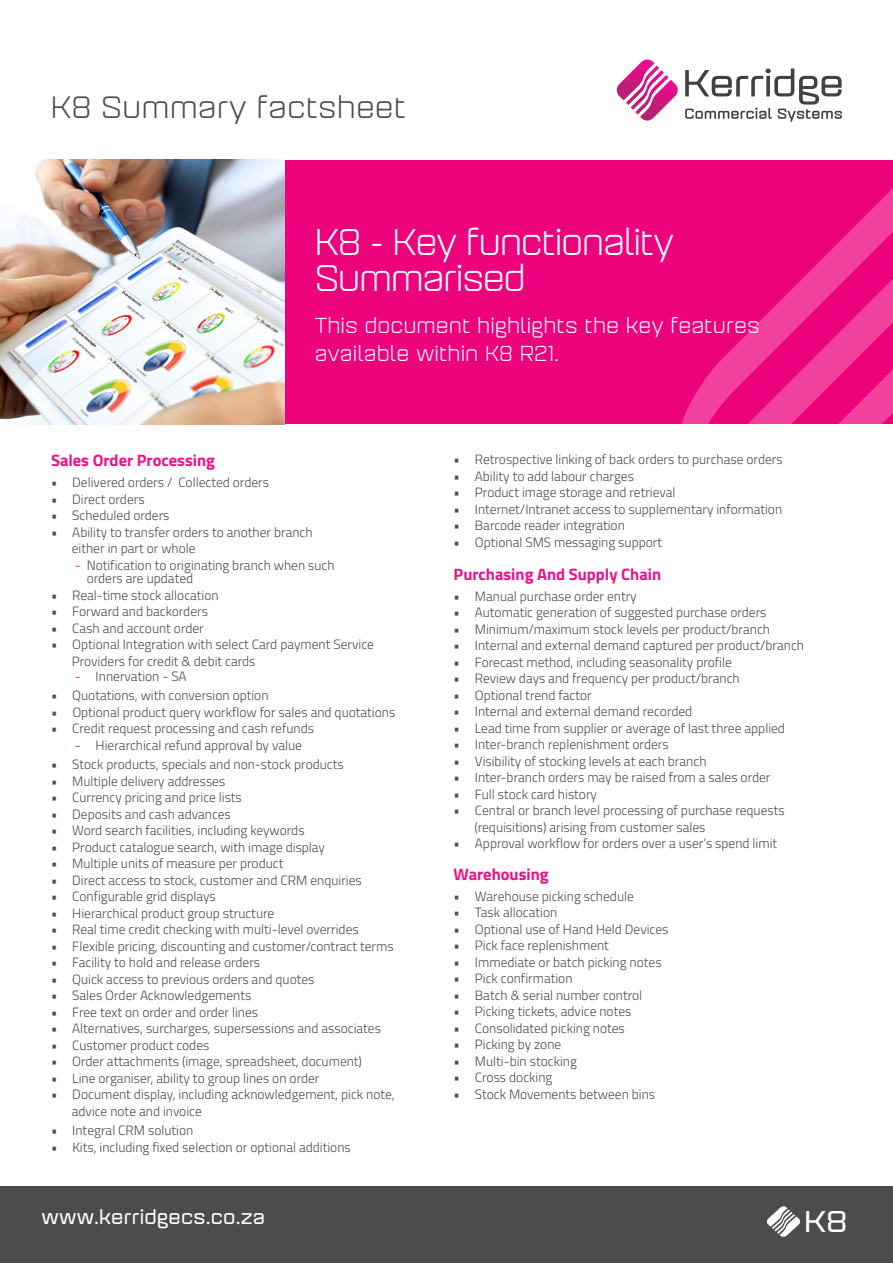
<style>
.page{position:relative;width:893px;height:1263px;background:#fff}
.page>*{position:absolute;margin:0;border:0;box-sizing:border-box;transform-origin:0 0}
.t1{font:36px/36px "Aguda";letter-spacing:-.04em;color:#fff}
.t2{font:30px "Aguda";color:#4b4c4d}
.t3{font:700 29.25px "Aguda";color:#fff;scale:1.09 1}
.t4{font:21px "Aguda";color:#fff}
.t5{font:700 19.5px "Aguda";letter-spacing:.01em;color:#fff}
.t6{font:700 16.5px "Titillium";color:#eb128a}
.t7{font:300 13.5px/16.5px "Titillium";color:#4b4c4d}
.s1{font-weight:400}
.s2{color:#ed027e}
</style>
<div class="page">
<img style="left:0;top:159px;width:157px;height:265px">
<img style="left:157px;top:159px;width:46px;height:266px">
<svg style="left:203px;top:159px;width:45px;height:266px"></svg>
<svg style="left:248px;top:59px;width:547px;height:366px"></svg>
<svg style="left:293px;top:98px;width:600px;height:327px;fill:#ed027e"></svg>
<div style="left:0;top:1186px;width:893px;height:77px;background:#4b4c4d"></div>
<svg style="left:766px;top:1206px;width:35px;height:31px"></svg>
<img style="left:626px;top:66px;width:33px;height:39px">
<img style="left:631px;top:70px;width:33px;height:40px">
<img style="left:616px;top:60px;width:38px;height:40px">
<img style="left:635px;top:75px;width:34px;height:39px">
<img style="left:640px;top:80px;width:39px;height:41px">
<svg style="left:685px;top:69px;width:157px;height:53px"></svg>
<p class="t2" style="left:51px;top:89px;width:357px">K8 Summary factsheet</p>
<p class="t1" style="left:315px;top:224px;width:361px">K8 - Key functionality<br>Summarised</p>
<p class="t4" style="left:315px;top:312px;width:447px">This document highlights the key features</p>
<p class="t4" style="left:315px;top:341px;width:246px">available within K8 R21.</p>
<p class="t6" style="left:51px;top:448px;width:165px">Sales Order Processing</p>
<p class="t7" style="left:51px;top:474px;width:220px"><span class="s1">•</span> Delivered orders / Collected orders</p>
<p class="t7" style="left:51px;top:490px;width:95px"><span class="s1">•</span> Direct orders</p>
<p class="t7" style="left:51px;top:507px;width:120px"><span class="s1">•</span> Scheduled orders</p>
<p class="t7" style="left:72px;top:523px;width:242px;text-indent:-21px">• Ability to transfer orders to another branch either in part or whole</p>
<p class="t7" style="left:87px;top:557px;width:250px;line-height:13.5px;text-indent:-12px"><span class="s2">-</span> Notification to originating branch when such orders are updated</p>
<p class="t7" style="left:51px;top:586px;width:169px"><span class="s1">•</span> Real-time stock allocation</p>
<p class="t7" style="left:51px;top:602px;width:158px"><span class="s1">•</span> Forward and backorders</p>
<p class="t7" style="left:51px;top:619px;width:154px"><span class="s1">•</span> Cash and account order</p>
<p class="t7" style="left:72px;top:635px;width:304px;text-indent:-21px">• Optional Integration with select Card payment Service<br>Providers for credit &amp; debit cards</p>
<p class="t7" style="left:75px;top:667px;width:113px"><span class="s2">-</span> Innervation - SA</p>
<p class="t7" style="left:51px;top:686px;width:219px"><span class="s1">•</span> Quotations, with conversion option</p>
<p class="t7" style="left:51px;top:703px;width:346px">• Optional product query workflow for sales and quotations</p>
<p class="t7" style="left:51px;top:719px;width:264px"><span class="s1">•</span> Credit request processing and cash refunds</p>
<p class="t7" style="left:75px;top:736px;width:229px"><span class="s2">-</span> Hierarchical refund approval by value</p>
<p class="t7" style="left:51px;top:755px;width:294px"><span class="s1">•</span> Stock products, specials and non-stock products</p>
<p class="t7" style="left:51px;top:772px;width:176px"><span class="s1">•</span> Multiple delivery addresses</p>
<p class="t7" style="left:51px;top:788px;width:192px"><span class="s1">•</span> Currency pricing and price lists</p>
<p class="t7" style="left:51px;top:805px;width:181px"><span class="s1">•</span> Deposits and cash advances</p>
<p class="t7" style="left:51px;top:821px;width:255px"><span class="s1">•</span> Word search facilities, including keywords</p>
<p class="t7" style="left:51px;top:838px;width:276px"><span class="s1">•</span> Product catalogue search, with image display</p>
<p class="t7" style="left:51px;top:854px;width:234px"><span class="s1">•</span> Multiple units of measure per product</p>
<p class="t7" style="left:51px;top:871px;width:312px"><span class="s1">•</span> Direct access to stock, customer and CRM enquiries</p>
<p class="t7" style="left:51px;top:887px;width:166px"><span class="s1">•</span> Configurable grid displays</p>
<p class="t7" style="left:51px;top:904px;width:225px"><span class="s1">•</span> Hierarchical product group structure</p>
<p class="t7" style="left:51px;top:920px;width:309px"><span class="s1">•</span> Real time credit checking with multi-level overrides</p>
<p class="t7" style="left:51px;top:937px;width:344px"><span class="s1">•</span> Flexible pricing, discounting and customer/contract terms</p>
<p class="t7" style="left:51px;top:953px;width:211px"><span class="s1">•</span> Facility to hold and release orders</p>
<p class="t7" style="left:51px;top:970px;width:265px"><span class="s1">•</span> Quick access to previous orders and quotes</p>
<p class="t7" style="left:51px;top:986px;width:202px"><span class="s1">•</span> Sales Order Acknowledgements</p>
<p class="t7" style="left:51px;top:1003px;width:209px"><span class="s1">•</span> Free text on order and order lines</p>
<p class="t7" style="left:51px;top:1019px;width:332px"><span class="s1">•</span> Alternatives, surcharges, supersessions and associates</p>
<p class="t7" style="left:51px;top:1036px;width:160px"><span class="s1">•</span> Customer product codes</p>
<p class="t7" style="left:51px;top:1052px;width:312px"><span class="s1">•</span> Order attachments (image, spreadsheet, document)</p>
<p class="t7" style="left:51px;top:1069px;width:270px"><span class="s1">•</span> Line organiser, ability to group lines on order</p>
<p class="t7" style="left:72px;top:1085px;width:324px;text-indent:-21px">• Document display, including acknowledgement, pick note, advice note and invoice</p>
<p class="t7" style="left:51px;top:1121px;width:144px">• Integral CRM solution</p>
<p class="t7" style="left:51px;top:1138px;width:301px">• Kits, including fixed selection or optional additions</p>
<p class="t7" style="left:454px;top:450px;width:331px">• Retrospective linking of back orders to purchase orders</p>
<p class="t7" style="left:454px;top:467px;width:182px">• Ability to add labour charges</p>
<p class="t7" style="left:454px;top:483px;width:223px">• Product image storage and retrieval</p>
<p class="t7" style="left:454px;top:500px;width:330px">• Internet/Intranet access to supplementary information</p>
<p class="t7" style="left:454px;top:516px;width:173px">• Barcode reader integration</p>
<p class="t7" style="left:454px;top:533px;width:210px">• Optional SMS messaging support</p>
<p class="t6" style="left:454px;top:561px;width:209px">Purchasing And Supply Chain</p>
<p class="t7" style="left:454px;top:587px;width:185px"><span class="s1">•</span> Manual purchase order entry</p>
<p class="t7" style="left:454px;top:603px;width:314px"><span class="s1">•</span> Automatic generation of suggested purchase orders</p>
<p class="t7" style="left:454px;top:620px;width:318px"><span class="s1">•</span> Minimum/maximum stock levels per product/branch</p>
<p class="t7" style="left:454px;top:636px;width:352px"><span class="s1">•</span> Internal and external demand captured per product/branch</p>
<p class="t7" style="left:454px;top:653px;width:280px"><span class="s1">•</span> Forecast method, including seasonality profile</p>
<p class="t7" style="left:454px;top:669px;width:288px"><span class="s1">•</span> Review days and frequency per product/branch</p>
<p class="t7" style="left:454px;top:686px;width:140px"><span class="s1">•</span> Optional trend factor</p>
<p class="t7" style="left:454px;top:702px;width:240px"><span class="s1">•</span> Internal and external demand recorded</p>
<p class="t7" style="left:454px;top:719px;width:333px"><span class="s1">•</span> Lead time from supplier or average of last three applied</p>
<p class="t7" style="left:454px;top:735px;width:217px"><span class="s1">•</span> Inter-branch replenishment orders</p>
<p class="t7" style="left:454px;top:752px;width:254px">• Visibility of stocking levels at each branch</p>
<p class="t7" style="left:454px;top:768px;width:318px">• Inter-branch orders may be raised from a sales order</p>
<p class="t7" style="left:454px;top:785px;width:145px">• Full stock card history</p>
<p class="t7" style="left:474px;top:801px;width:312px;text-indent:-21px">• Central or branch level processing of purchase requests (requisitions) arising from customer sales</p>
<p class="t7" style="left:454px;top:834px;width:325px">• Approval workflow for orders over a user’s spend limit</p>
<p class="t6" style="left:454px;top:861px;width:97px">Warehousing</p>
<p class="t7" style="left:454px;top:887px;width:182px">• Warehouse picking schedule</p>
<p class="t7" style="left:454px;top:903px;width:105px">• Task allocation</p>
<p class="t7" style="left:454px;top:920px;width:216px">• Optional use of Hand Held Devices</p>
<p class="t7" style="left:454px;top:936px;width:157px">• Pick face replenishment</p>
<p class="t7" style="left:454px;top:953px;width:209px">• Immediate or batch picking notes</p>
<p class="t7" style="left:454px;top:969px;width:120px">• Pick confirmation</p>
<p class="t7" style="left:454px;top:986px;width:190px">• Batch &amp; serial number control</p>
<p class="t7" style="left:454px;top:1002px;width:179px">• Picking tickets, advice notes</p>
<p class="t7" style="left:454px;top:1019px;width:173px">• Consolidated picking notes</p>
<p class="t7" style="left:454px;top:1035px;width:109px">• Picking by zone</p>
<p class="t7" style="left:454px;top:1052px;width:125px">• Multi-bin stocking</p>
<p class="t7" style="left:454px;top:1068px;width:100px">• Cross docking</p>
<p class="t7" style="left:454px;top:1085px;width:203px">• Stock Movements between bins</p>
<p class="t5" style="left:41px;top:1205px;width:225px">www.kerridgecs.co.za</p>
<h3 class="t3" style="left:804px;top:1203px;width:41px">K8</h3>
</div>
